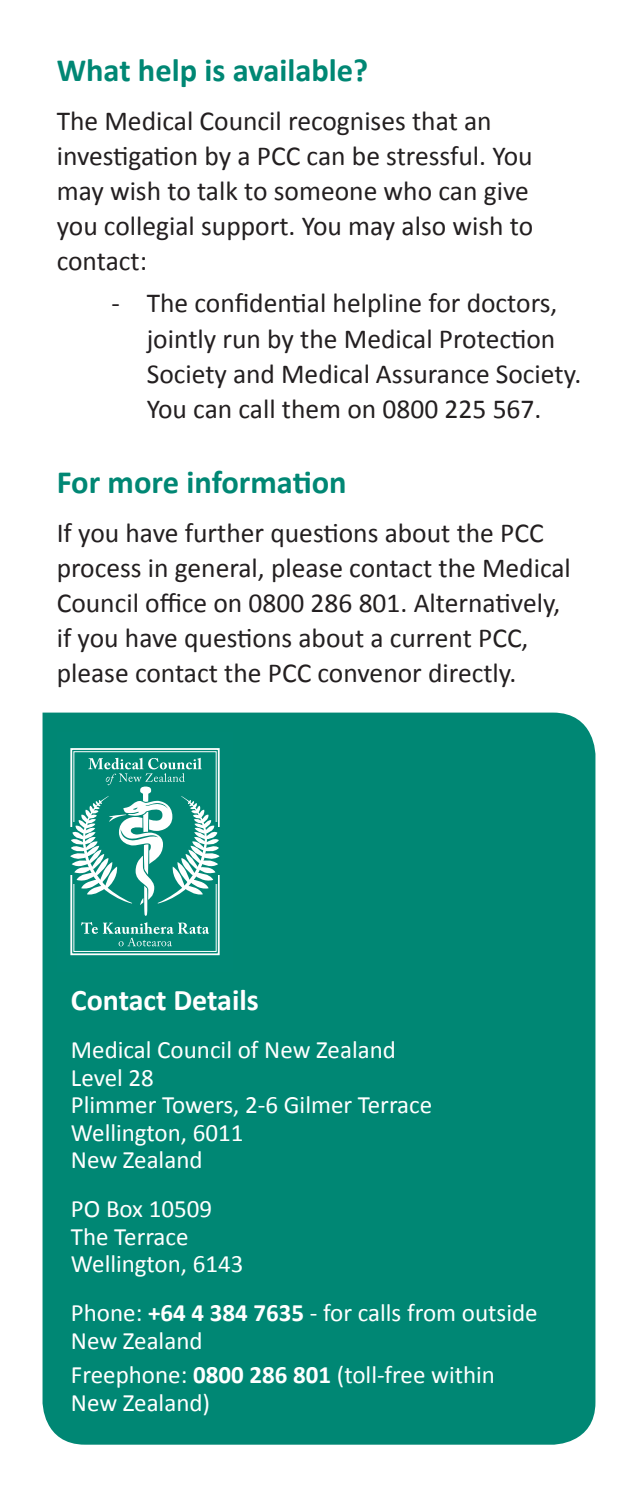
<style>
.page{position:relative;width:638px;height:1489px;background:#fff}
.page>*{position:absolute;margin:0;border:0;box-sizing:border-box;transform-origin:0 0}
.Green_sub_heading_SO{font:700 32.5px "Calibri";color:#008774}
.Body_copy_SO{font:700 30px "Calibri";color:#fff}
.Body_copy_SO-2{font:27.5px/35px "Calibri";color:#231f20}
.Body_copy_SO-3{font:25px/27.5px "Calibri";color:#fff}
.s1{font-weight:700}
</style>
<div class="page">
<div style="left:43px;top:712px;width:552px;height:732px;background:#008774"></div>
<div style="left:57px;top:731px;width:176px;height:241px;background:#008775"></div>
<div style="left:70px;top:748px;width:150px;height:207px;border:2px solid #fff"></div>
<div style="left:73px;top:751px;width:144px;height:200px;border:1px solid #fff"></div>
<svg style="left:81px;top:922px;width:128px;height:24px"></svg>
<svg style="left:70px;top:757px;width:150px;height:158px"></svg>
<p class="Green_sub_heading_SO" style="left:57px;top:50px;width:313px">What help is available?</p>
<p class="Body_copy_SO-2" style="left:57px;top:102px;width:478px">The Medical Council recognises that an investigation by a PCC can be stressful. You may wish to talk to someone who can give you collegial support. You may also wish to contact:</p>
<p class="Body_copy_SO-2" style="left:147px;top:284px;width:436px;text-indent:-35px">- The confidential helpline for doctors, jointly run by the Medical Protection Society and Medical Assurance Society.<br>You can call them on 0800 225 567.</p>
<p class="Green_sub_heading_SO" style="left:57px;top:462px;width:291px">For more information</p>
<p class="Body_copy_SO-2" style="left:57px;top:514px;width:516px">If you have further questions about the PCC process in general, please contact the Medical Council office on 0800 286 801. Alternatively, if you have questions about a current PCC, please contact the PCC convenor directly.</p>
<p class="Body_copy_SO" style="left:71px;top:980px;width:189px">Contact Details</p>
<p class="Body_copy_SO-3" style="left:71px;top:1035px;width:363px">Medical Council of New Zealand<br>Level 28<br>Plimmer Towers, 2-6 Gilmer Terrace<br>Wellington, 6011<br>New Zealand</p>
<p class="Body_copy_SO-3" style="left:71px;top:1193px;width:174px">PO Box 10509<br>The Terrace<br>Wellington, 6143</p>
<p class="Body_copy_SO-3" style="left:71px;top:1297px;width:468px">Phone: <span class="s1">+64 4 384 7635</span> - for calls from outside<br>New Zealand</p>
<p class="Body_copy_SO-3" style="left:71px;top:1359px;width:426px">Freephone: <span class="s1">0800 286 801</span> (toll-free within<br>New Zealand)</p>
</div>
